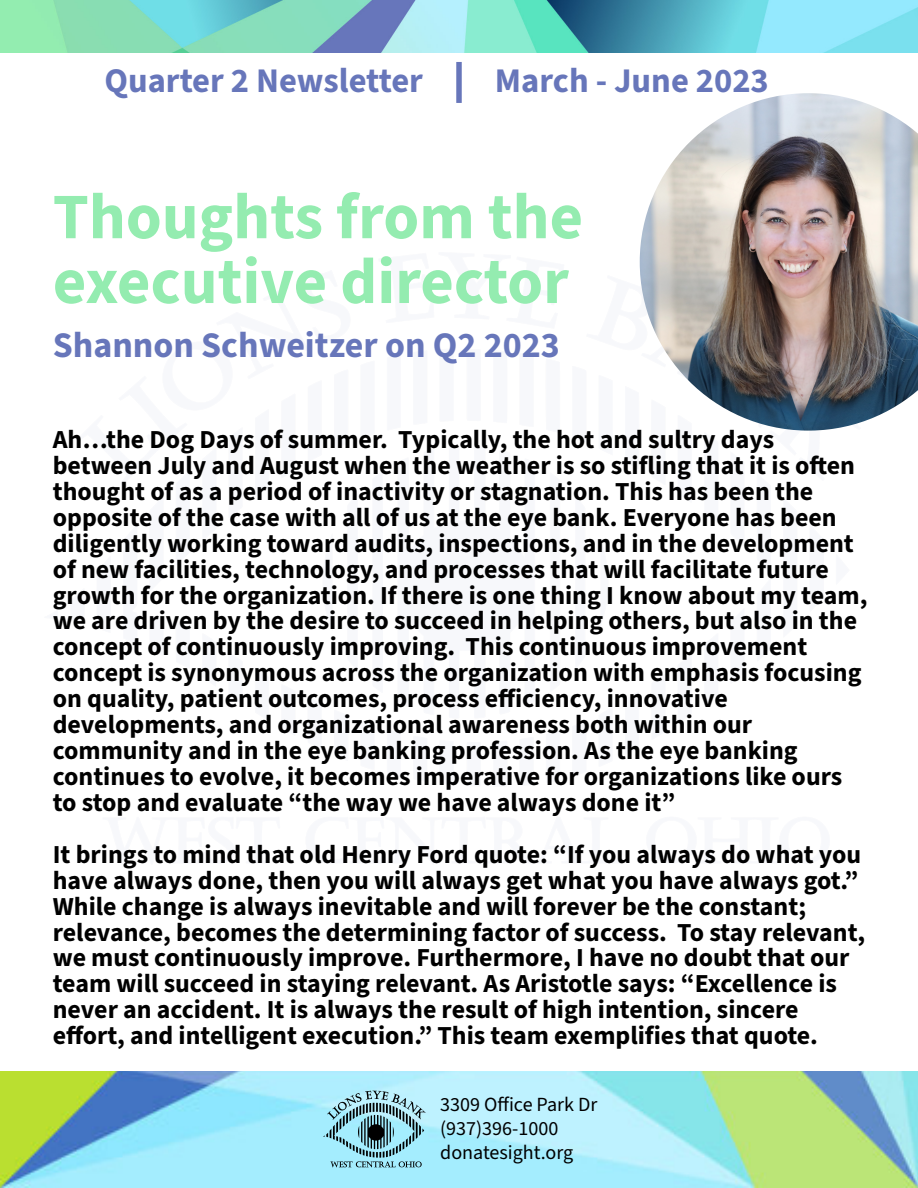
<style>
.page{position:relative;width:918px;height:1188px;background:#fff}
.page>*{position:absolute;margin:0;border:0;box-sizing:border-box;transform-origin:0 0}
.t1{font:700 64.8px/64.8px "Source Sans 3";color:#94ecb0}
.t2{font:700 36px "Source Sans 3";color:#6776ba}
.t3{font:700 34.5px "Source Sans 3";color:#6776ba}
.t4{font:700 25.95px/26px "Source Sans 3";color:#000}
.t5{font:20.1px/24px "Source Sans 3";color:#000}
</style>
<div class="page">
<img style="left:0;top:0;width:918px;height:53px">
<img style="left:0;top:1071px;width:918px;height:117px">
<img style="left:321px;top:1091px;width:109px;height:78px">
<div style="left:456px;top:62px;width:6px;height:41px;background:#6776ba"></div>
<img style="left:640px;top:93px;width:278px;height:338px">
<h3 class="t3" style="left:104px;top:58px;width:320px">Quarter 2 Newsletter</h3>
<h3 class="t3" style="left:495px;top:58px;width:275px">March - June 2023</h3>
<h1 class="t1" style="left:53px;top:184px;width:532px">Thoughts from the executive director</h1>
<h2 class="t2" style="left:53px;top:322px;width:508px">Shannon Schweitzer on Q2 2023</h2>
<p class="t4" style="left:53px;top:426px;width:816px">Ah…the Dog Days of summer. Typically, the hot and sultry days between July and August when the weather is so stifling that it is often thought of as a period of inactivity or stagnation. This has been the opposite of the case with all of us at the eye bank. Everyone has been diligently working toward audits, inspections, and in the development of new facilities, technology, and processes that will facilitate future growth for the organization. If there is one thing I know about my team, we are driven by the desire to succeed in helping others, but also in the concept of continuously improving. This continuous improvement concept is synonymous across the organization with emphasis focusing on quality, patient outcomes, process efficiency, innovative developments, and organizational awareness both within our community and in the eye banking profession. As the eye banking continues to evolve, it becomes imperative for organizations like ours to stop and evaluate “the way we have always done it”</p>
<p class="t4" style="left:53px;top:841px;width:814px">It brings to mind that old Henry Ford quote: “If you always do what you have always done, then you will always get what you have always got.” While change is always inevitable and will forever be the constant; relevance, becomes the determining factor of success. To stay relevant, we must continuously improve. Furthermore, I have no doubt that our team will succeed in staying relevant. As Aristotle says: “Excellence is never an accident. It is always the result of high intention, sincere effort, and intelligent execution.” This team exemplifies that quote.</p>
<p class="t5" style="left:440px;top:1092px;width:159px">3309 Office Park Dr (937)396-1000 donatesight.org</p>
</div>
